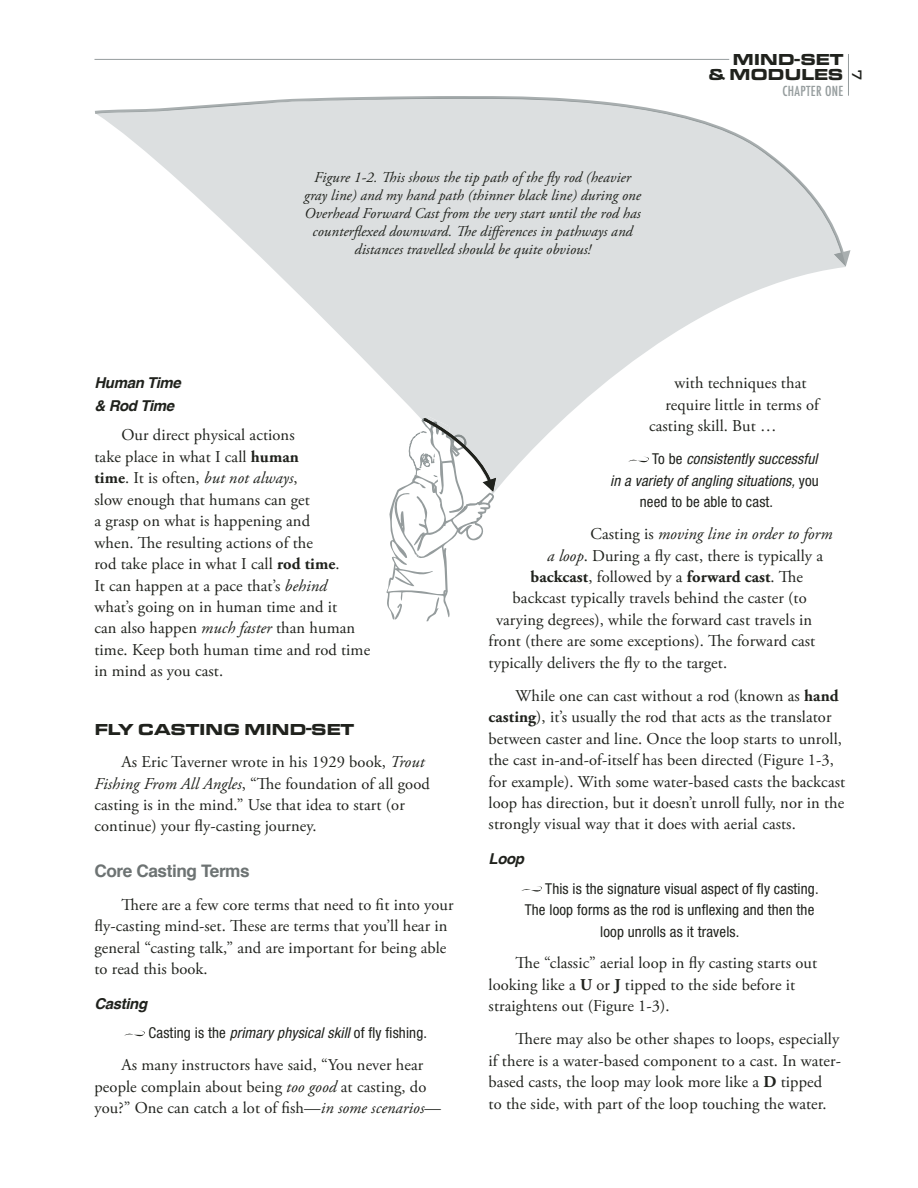
<style>
.page{position:relative;width:918px;height:1188px;background:#fff}
.page>*{position:absolute;margin:0;border:0;box-sizing:border-box;transform-origin:0 0}
.t1{font:700 17.25px "Helvetica";letter-spacing:-.025em;color:#6d7373}
.t2{font:16.5px/21.5px "Adobe Garamond Pro";letter-spacing:.005em;color:#20221d}
.t3{font:700 16.5px "Adobe Garamond Pro";letter-spacing:.005em;color:#20221d}
.t4{font:700 expanded 16.5px/15px "Microgramma EFOP";letter-spacing:-.025em;color:#20221d;text-align:right}
.t5{font:italic 16.5px "Adobe Garamond Pro";letter-spacing:.005em;color:#20221d}
.t6{font:italic 15px/18px "Adobe Garamond Pro";letter-spacing:.005em;color:#20221d;text-align:center}
.t7{font:condensed 15px "Helvetica Neue LT Std";letter-spacing:.01em;color:#20221d}
.t8{font:italic condensed 15px "Helvetica Neue LT Std";letter-spacing:.01em;color:#20221d}
.t9{font:italic 700 15px/23.4px "Helvetica";letter-spacing:-.025em;color:#20221d}
.t10{font:500 condensed 13.5px "Futura";letter-spacing:.025em;color:#959c9d}
.t11{font:500 13.5px "Bank Gothic";color:#20221d}
.s1{font-weight:700}
.s2{font-style:italic}
.s3{font-style:normal}
.s4{font-weight:400}
</style>
<div class="page">
<svg style="left:257px;top:247px;width:586px;height:243px"></svg>
<svg style="left:386px;top:416px;width:110px;height:205px"></svg>
<svg style="left:95px;top:97px;width:747px;height:156px;fill:#dcdfe0"></svg>
<svg style="left:834px;top:250px;width:16px;height:17px"></svg>
<svg style="left:124px;top:1031px;width:21px;height:5px"></svg>
<svg style="left:628px;top:457px;width:21px;height:5px"></svg>
<svg style="left:521px;top:886px;width:21px;height:6px"></svg>
<hr style="left:95px;top:59px;width:634px;height:1px;background:#959c9d">
<hr style="left:848px;top:54px;width:1px;height:42px;background:#959c9d">
<p class="t6" style="left:304px;top:169px;width:338px">Figure 1-2. This shows the tip path of the fly rod (heavier gray line) and my hand path (thinner black line) during one Overhead Forward Cast from the very start until the rod has counterflexed downward. The differences in pathways and distances travelled should be quite obvious!</p>
<p class="t4" style="left:708px;top:51px;width:137px">MIND-SET<br>&amp; MODULES</p>
<p class="t10" style="left:782px;top:82px;width:63px">CHAPTER ONE</p>
<p class="t11" style="left:865px;top:69px;width:13px;rotate:90deg">7</p>
<p class="t9" style="left:94px;top:371px;width:88px">Human Time &amp; Rod Time</p>
<p class="t2" style="left:95px;top:425px;width:277px;text-indent:27px">Our direct physical actions<br>take place in what I call <span class="s1">human<br>time</span>. It is often, <span class="s2">but not always</span>,<br>slow enough that humans can get<br>a grasp on what is happening and<br>when. The resulting actions of the<br>rod take place in what I call <span class="s1">rod time</span>.<br>It can happen at a pace that’s <span class="s2">behind </span>what’s going on in human time and it<br>can also happen <span class="s2">much faster</span> than human time. Keep both human time and rod time in mind as you cast.</p>
<p class="t4" style="left:95px;top:721px;width:261px">FLY CASTING MIND-SET</p>
<p class="t2" style="left:95px;top:752px;width:337px;text-indent:27px">As Eric Taverner wrote in his 1929 book, <span class="s2">Trout Fishing From All Angles</span>, “The foundation of all good casting is in the mind.” Use that idea to start (or continue) your fly-casting journey.</p>
<p class="t1" style="left:94px;top:857px;width:157px">Core Casting Terms</p>
<p class="t2" style="left:95px;top:894px;width:361px;text-indent:27px">There are a few core terms that need to fit into your fly-casting mind-set. These are terms that you’ll hear in general “casting talk,” and are important for being able to read this book.</p>
<p class="t9" style="left:94px;top:992px;width:54px">Casting</p>
<p class="t7" style="left:149px;top:1024px;width:280px">Casting is the <span class="s2">primary physical skill</span> of fly fishing.</p>
<p class="t2" style="left:95px;top:1055px;width:348px;text-indent:27px">As many instructors have said, “You never hear people complain about being <span class="s2">too good</span> at casting, do you?” One can catch a lot of fish—<span class="s2">in some scenarios</span>—</p>
<p class="t2" style="left:675px;top:373px;width:133px">with techniques that</p>
<p class="t2" style="left:666px;top:395px;width:155px">require little in terms of</p>
<p class="t2" style="left:649px;top:416px;width:129px">casting skill. But …</p>
<p class="t8" style="left:652px;top:450px;width:167px"><span class="s3">To be</span> consistently successful</p>
<p class="t8" style="left:610px;top:472px;width:210px">in a variety of angling situations, <span class="s3">you</span></p>
<p class="t7" style="left:640px;top:493px;width:135px">need to be able to cast.</p>
<p class="t5" style="left:591px;top:524px;width:243px"><span class="s3">Casting is</span> moving line in order to form</p>
<p class="t2" style="left:547px;top:545px;width:278px"><span class="s2">a loop</span>. During a fly cast, there is typically a</p>
<p class="t3" style="left:531px;top:567px;width:274px">backcast<span class="s4">, followed by a</span> forward cast<span class="s4">. The</span></p>
<p class="t2" style="left:513px;top:588px;width:296px">backcast typically travels behind the caster (to</p>
<p class="t2" style="left:496px;top:609px;width:318px">varying degrees), while the forward cast travels in</p>
<p class="t2" style="left:489px;top:631px;width:328px">front (there are some exceptions). The forward cast</p>
<p class="t2" style="left:489px;top:652px;width:240px">typically delivers the fly to the target.</p>
<p class="t2" style="left:489px;top:685px;width:358px;text-indent:27px">While one can cast without a rod (known as <span class="s1">hand casting</span>), it’s usually the rod that acts as the translator between caster and line. Once the loop starts to unroll, the cast in-and-of-itself has been directed (Figure 1-3, for example). With some water-based casts the backcast loop has direction, but it doesn’t unroll fully, nor in the strongly visual way that it does with aerial casts.</p>
<p class="t9" style="left:489px;top:848px;width:37px">Loop</p>
<p class="t7" style="left:545px;top:880px;width:275px">This is the signature visual aspect of fly casting.</p>
<p class="t7" style="left:525px;top:901px;width:291px">The loop forms as the rod is unflexing and then the</p>
<p class="t7" style="left:600px;top:923px;width:141px">loop unrolls as it travels.</p>
<p class="t2" style="left:489px;top:953px;width:330px;text-indent:27px">The “classic” aerial loop in fly casting starts out looking like a <span class="s1">U</span> or <span class="s1">J</span> tipped to the side before it straightens out (Figure 1-3).</p>
<p class="t2" style="left:489px;top:1029px;width:354px;text-indent:27px">There may also be other shapes to loops, especially if there is a water-based component to a cast. In water&shy;based casts, the loop may look more like a <span class="s1">D</span> tipped<br>to the side, with part of the loop touching the water.</p>
</div>
